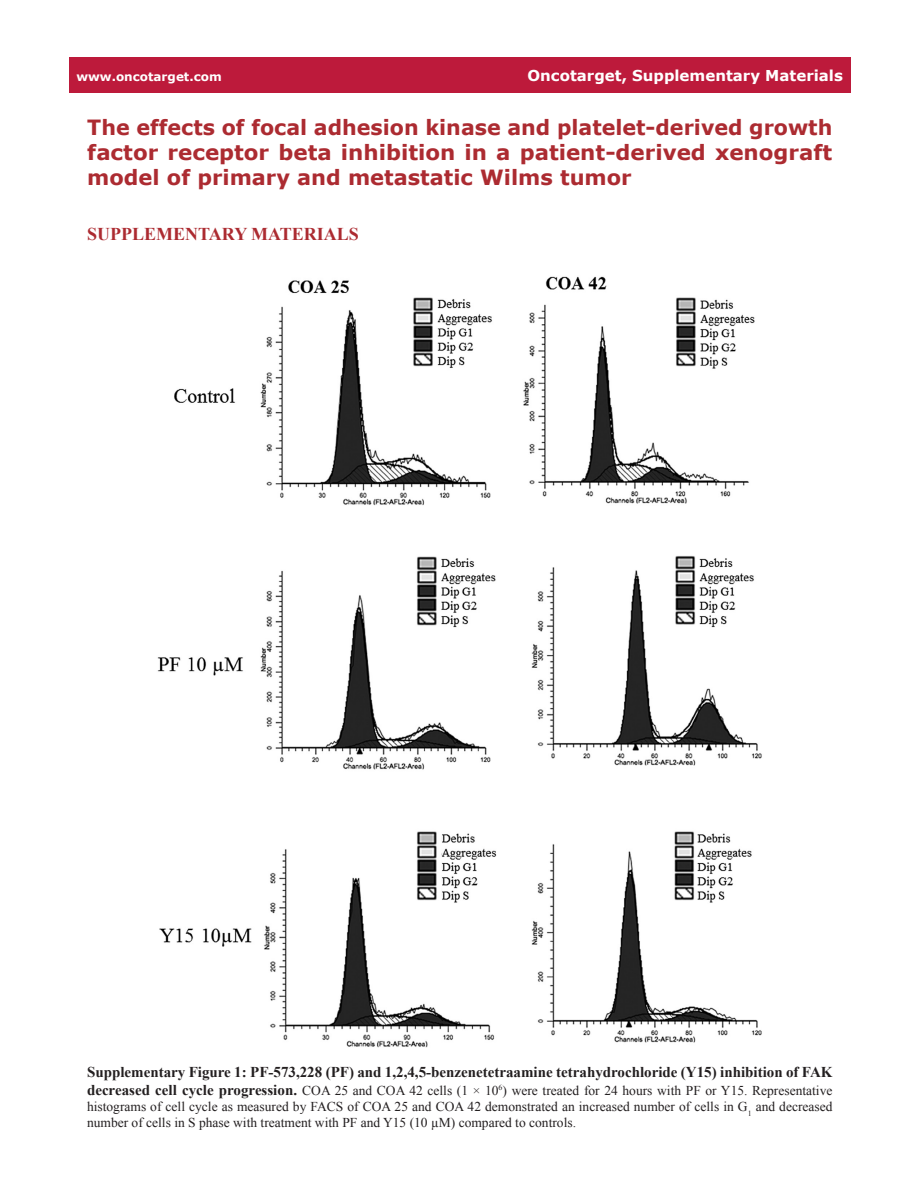
<style>
.page{position:relative;width:918px;height:1188px;background:#fff}
.page>*{position:absolute;margin:0;border:0;box-sizing:border-box;transform-origin:0 0}
.t1{font:700 21px/25.2px "Verdana";color:#ac2b31;text-align:justify}
.Heading{font:700 18px "Times New Roman";color:#ac2b31}
.FigureText{font:700 15px "Times New Roman";color:#231f20}
.t2{font:700 15px "Verdana";color:#fff}
.FigureText-2{font:13.5px/16.2px "Times New Roman";color:#231f20;text-align:justify}
.t3{font:700 12px "Verdana";color:#fff}
.s1{font-weight:700;font-size:15px}
</style>
<div class="page">
<div style="left:69px;top:57px;width:781px;height:36px;background:#bd1a3b"></div>
<img style="left:157px;top:276px;width:605px;height:772px">
<p class="t3" style="left:76px;top:68px;width:147px">www.oncotarget.com</p>
<p class="t2" style="left:528px;top:65px;width:317px">Oncotarget, Supplementary Materials</p>
<p class="t1" style="left:87px;top:114px;width:747px">The effects of focal adhesion kinase and platelet-derived growth factor receptor beta inhibition in a patient-derived xenograft model of primary and metastatic Wilms tumor</p>
<p class="Heading" style="left:87px;top:222px;width:273px">SUPPLEMENTARY MATERIALS</p>
<p class="FigureText" style="left:87px;top:1062px;width:747px">Supplementary Figure 1: PF-573,228 (PF) and 1,2,4,5-benzenetetraamine tetrahydrochloride (Y15) inhibition of FAK</p>
<p class="FigureText-2" style="left:87px;top:1082px;width:747px"><span class="s1">decreased cell cycle progression.</span> COA 25 and COA 42 cells (1 × 10<sup>6</sup>) were treated for 24 hours with PF or Y15. Representative histograms of cell cycle as measured by FACS of COA 25 and COA 42 demonstrated an increased number of cells in G<sub>1</sub> and decreased number of cells in S phase with treatment with PF and Y15 (10 µM) compared to controls.</p>
</div>
